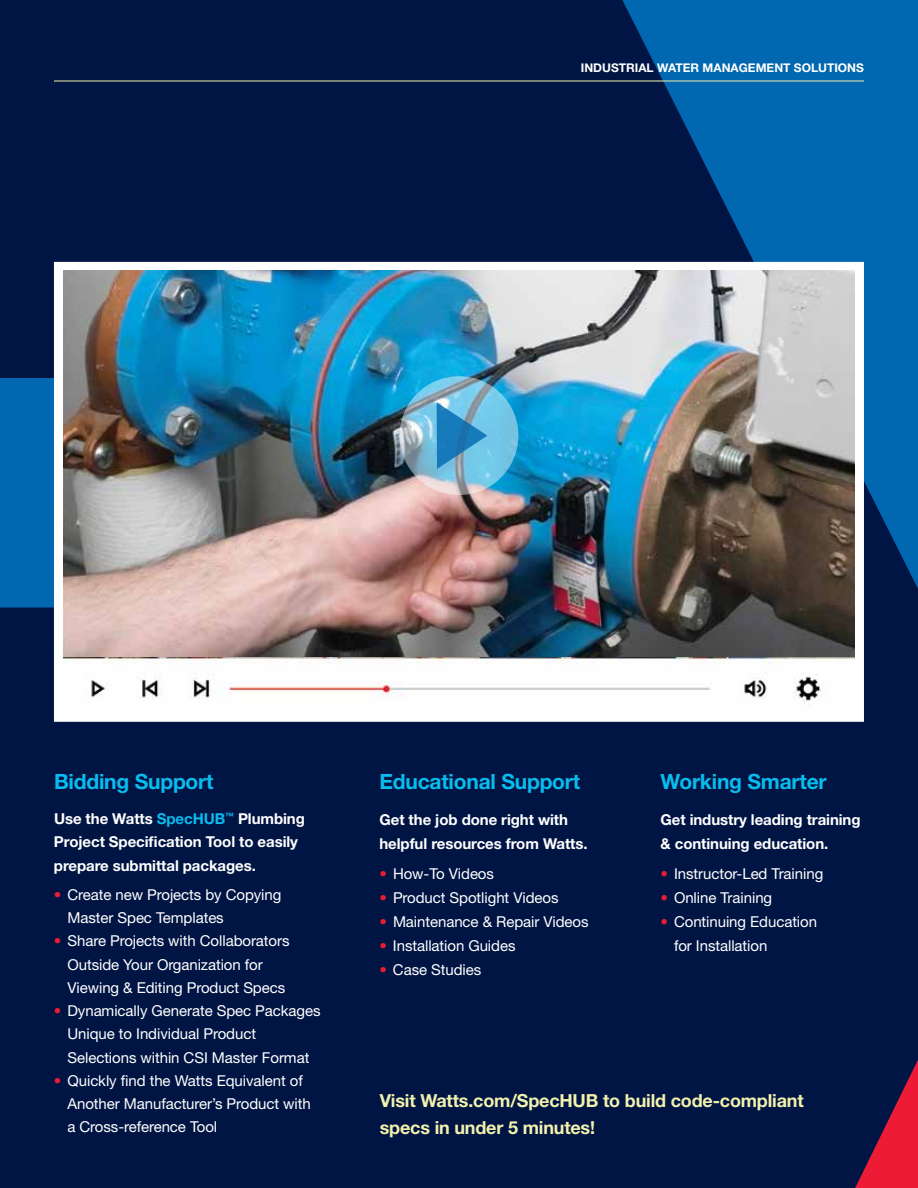
<style>
.page{position:relative;width:918px;height:1188px;background:#001544}
.page>*{position:absolute;margin:0;border:0;box-sizing:border-box;transform-origin:0 0}
.t1{font:700 21px "Helvetica Neue LT Std";letter-spacing:-.01em;color:#09bcef}
.t2{font:700 18px/27px "Helvetica Neue LT Std";letter-spacing:-.01em;color:#f3f2ad}
.t3{font:15px/23.2px "Helvetica Neue LT Std";letter-spacing:-.005em;color:#fff}
.t4{font:700 15px/23.2px "Helvetica Neue LT Std";letter-spacing:-.005em;color:#fff}
.t5{font:700 12px "Helvetica Neue LT Std";color:#fff}
.s1{color:#09bcef}
.s2{color:#ed1b35}
</style>
<div class="page">
<div style="left:0;top:378px;width:54px;height:230px;background:#0067b0"></div>
<svg style="left:855px;top:1060px;width:63px;height:128px"></svg>
<svg style="left:622px;top:0;width:296px;height:589px;fill:#0067b0"></svg>
<hr style="left:54px;top:81px;width:810px;height:1px;background:#f3f2ad">
<img style="left:64px;top:657px;width:790px;height:55px">
<div style="left:54px;top:262px;width:810px;height:460px;border:9px solid #fff"></div>
<img style="left:63px;top:270px;width:792px;height:387px">
<img style="left:400px;top:376px;width:118px;height:119px;border-radius:50%">
<svg style="left:437px;top:402px;width:50px;height:67px;background:#4a9dca"></svg>
<p class="t5" style="left:581px;top:60px;width:285px">INDUSTRIAL WATER MANAGEMENT SOLUTIONS</p>
<h1 class="t1" style="left:54px;top:769px;width:161px">Bidding Support</h1>
<p class="t4" style="left:54px;top:807px;width:252px">Use the Watts <span class="s1">SpecHUB</span><sup>™</sup> Plumbing<br>Project Specification Tool to easily prepare submittal packages.</p>
<p class="t3" style="left:67px;top:883px;width:215px;text-indent:-14px"><span class="s2">•</span> Create new Projects by Copying<br>Master Spec Templates</p>
<p class="t3" style="left:67px;top:929px;width:224px;text-indent:-14px"><span class="s2">•</span> Share Projects with Collaborators<br>Outside Your Organization for<br>Viewing &amp; Editing Product Specs</p>
<p class="t3" style="left:67px;top:999px;width:255px;text-indent:-14px"><span class="s2">•</span> Dynamically Generate Spec Packages<br>Unique to Individual Product<br>Selections within CSI Master Format</p>
<p class="t3" style="left:67px;top:1069px;width:245px;text-indent:-14px"><span class="s2">•</span> Quickly find the Watts Equivalent of<br>Another Manufacturer’s Product with a Cross-reference Tool</p>
<h1 class="t1" style="left:380px;top:769px;width:202px">Educational Support</h1>
<p class="t4" style="left:380px;top:807px;width:210px;line-height:24px">Get the job done right with helpful resources from Watts.</p>
<p class="t3" style="left:380px;top:862px;width:116px"><span class="s2">•</span> How-To Videos</p>
<p class="t3" style="left:380px;top:886px;width:181px"><span class="s2">•</span> Product Spotlight Videos</p>
<p class="t3" style="left:379px;top:910px;width:211px"><span class="s2">•</span> Maintenance &amp; Repair Videos</p>
<p class="t3" style="left:379px;top:934px;width:138px"><span class="s2">•</span> Installation Guides</p>
<p class="t3" style="left:379px;top:958px;width:103px"><span class="s2">•</span> Case Studies</p>
<h1 class="t1" style="left:661px;top:769px;width:168px">Working Smarter</h1>
<p class="t4" style="left:661px;top:807px;width:202px;line-height:24px">Get industry leading training &amp; continuing education.</p>
<p class="t3" style="left:661px;top:862px;width:164px"><span class="s2">•</span> Instructor-Led Training</p>
<p class="t3" style="left:661px;top:886px;width:113px"><span class="s2">•</span> Online Training</p>
<p class="t3" style="left:674px;top:909px;width:145px;line-height:24px;text-indent:-14px"><span class="s2">•</span> Continuing Education for Installation</p>
<p class="t2" style="left:380px;top:1087px;width:425px">Visit Watts.com/SpecHUB to build code-compliant specs in under 5 minutes!</p>
</div>
